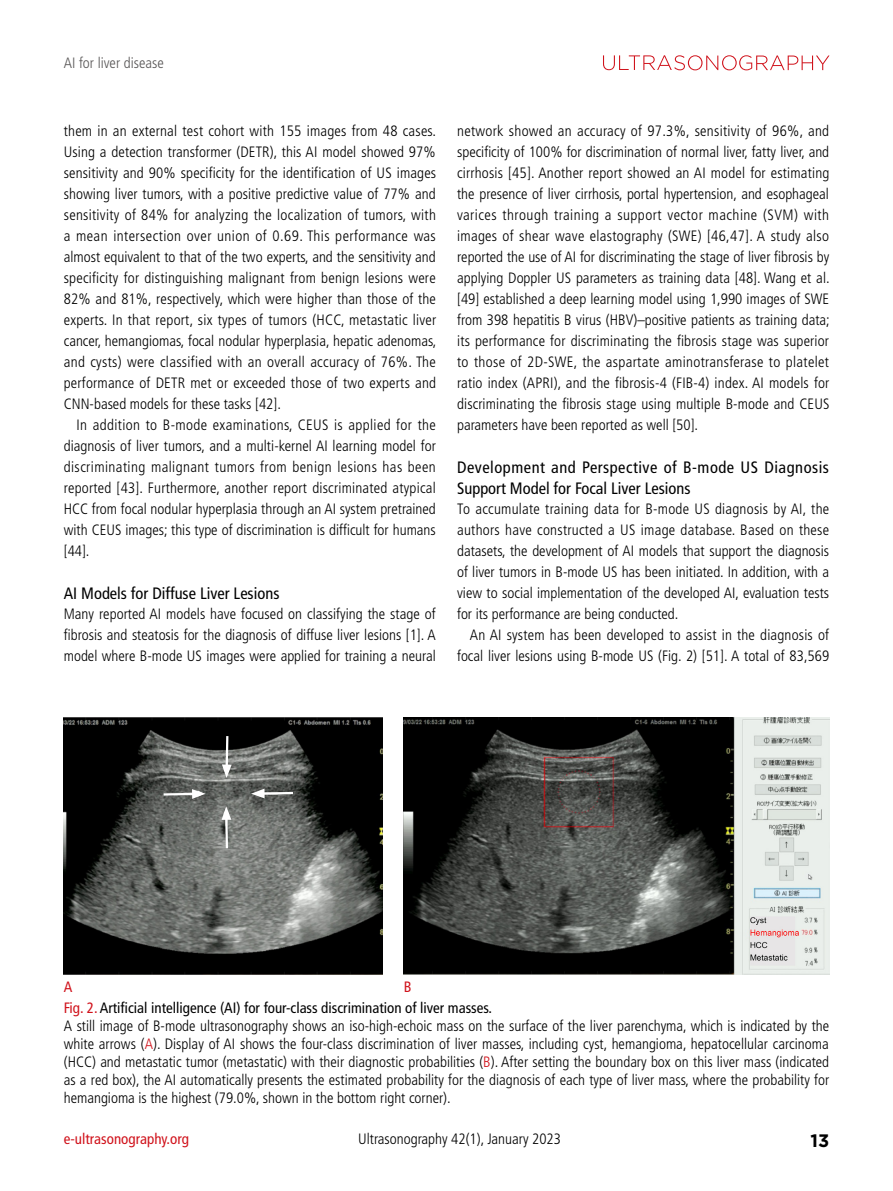
<style>
.page{position:relative;width:893px;height:1191px;background:#fff}
.page>*{position:absolute;margin:0;border:0;box-sizing:border-box;transform-origin:0 0}
.t1{font:700 18px "Gotham";color:#000}
.t2{font:condensed 16.5px/21px "Frutiger LT Std";letter-spacing:.03em;color:#000}
.t3{font:condensed 16.5px "Frutiger LT Std";color:#000}
.t4{font:300 condensed 15px/21px "Frutiger LT Std";color:#000;text-align:justify}
.t5{font:condensed 15px "Frutiger LT Std";color:#d0121b}
.t6{font:300 condensed 15px "Frutiger LT Std";color:#595757}
.s1{font-weight:400;color:#d0121b}
.s2{font-weight:400}
.s3{color:#d0121b}
</style>
<div class="page">
<svg style="left:603px;top:55px;width:226px;height:15px"></svg>
<img style="left:404px;top:718px;width:425px;height:256px">
<img style="left:64px;top:718px;width:319px;height:256px">
<svg style="left:222px;top:734px;width:10px;height:44px"></svg>
<svg style="left:161px;top:789px;width:45px;height:10px"></svg>
<svg style="left:222px;top:806px;width:9px;height:44px"></svg>
<svg style="left:251px;top:788px;width:44px;height:10px"></svg>
<p class="t6" style="left:64px;top:54px;width:102px">AI for liver disease</p>
<p class="t4" style="left:64px;top:120px;width:374px">them in an external test cohort with 155 images from 48 cases.<br>Using a detection transformer (DETR), this AI model showed 97% sensitivity and 90% specificity for the identification of US images showing liver tumors, with a positive predictive value of 77% and sensitivity of 84% for analyzing the localization of tumors, with a mean intersection over union of 0.69. This performance was almost equivalent to that of the two experts, and the sensitivity and specificity for distinguishing malignant from benign lesions were 82% and 81%, respectively, which were higher than those of the experts. In that report, six types of tumors (HCC, metastatic liver cancer, hemangiomas, focal nodular hyperplasia, hepatic adenomas, and cysts) were classified with an overall accuracy of 76%. The performance of DETR met or exceeded those of two experts and CNN-based models for these tasks [42].</p>
<p class="t4" style="left:64px;top:414px;width:374px;text-indent:13px">In addition to B-mode examinations, CEUS is applied for the diagnosis of liver tumors, and a multi-kernel AI learning model for discriminating malignant tumors from benign lesions has been reported [43]. Furthermore, another report discriminated atypical HCC from focal nodular hyperplasia through an AI system pretrained with CEUS images; this type of discrimination is difficult for humans [44].</p>
<p class="t3" style="left:64px;top:584px;width:217px">AI Models for Diffuse Liver Lesions</p>
<p class="t4" style="left:64px;top:603px;width:374px">Many reported AI models have focused on classifying the stage of fibrosis and steatosis for the diagnosis of diffuse liver lesions [1]. A model where B-mode US images were applied for training a neural</p>
<p class="t4" style="left:457px;top:120px;width:374px">network showed an accuracy of 97.3%, sensitivity of 96%, and specificity of 100% for discrimination of normal liver, fatty liver, and cirrhosis [45]. Another report showed an AI model for estimating the presence of liver cirrhosis, portal hypertension, and esophageal varices through training a support vector machine (SVM) with images of shear wave elastography (SWE) [46,47]. A study also reported the use of AI for discriminating the stage of liver fibrosis by applying Doppler US parameters as training data [48]. Wang et al. [49] established a deep learning model using 1,990 images of SWE from 398 hepatitis B virus (HBV)–positive patients as training data; its performance for discriminating the fibrosis stage was superior to those of 2D-SWE, the aspartate aminotransferase to platelet ratio index (APRI), and the fibrosis-4 (FIB-4) index. AI models for discriminating the fibrosis stage using multiple B-mode and CEUS parameters have been reported as well [50].</p>
<p class="t2" style="left:457px;top:457px;width:373px">Development and Perspective of B-mode US Diagnosis<br>Support Model for Focal Liver Lesions</p>
<p class="t4" style="left:457px;top:498px;width:374px">To accumulate training data for B-mode US diagnosis by AI, the authors have constructed a US image database. Based on these datasets, the development of AI models that support the diagnosis of liver tumors in B-mode US has been initiated. In addition, with a view to social implementation of the developed AI, evaluation tests for its performance are being conducted.</p>
<p class="t4" style="left:457px;top:624px;width:374px;text-align:right">An AI system has been developed to assist in the diagnosis of focal liver lesions using B-mode US (Fig. 2) [51]. A total of 83,569</p>
<p class="t5" style="left:64px;top:978px;width:10px">A</p>
<p class="t5" style="left:404px;top:978px;width:9px">B</p>
<p class="t4" style="left:64px;top:999px;width:767px;line-height:18px;text-align:left"><span class="s1">Fig. 2.</span> <span class="s2">Artificial intelligence (AI) for four-class discrimination of liver masses.<br></span>A still image of B-mode ultrasonography shows an iso-high-echoic mass on the surface of the liver parenchyma, which is indicated by the white arrows (<span class="s3">A</span>). Display of AI shows the four-class discrimination of liver masses, including cyst, hemangioma, hepatocellular carcinoma (HCC) and metastatic tumor (metastatic) with their diagnostic probabilities (<span class="s3">B</span>). After setting the boundary box on this liver mass (indicated as a red box), the AI automatically presents the estimated probability for the diagnosis of each type of liver mass, where the probability for hemangioma is the highest (79.0%, shown in the bottom right corner).</p>
<p class="t5" style="left:64px;top:1130px;width:127px">e-ultrasonography.org</p>
<p class="t4" style="left:358px;top:1128px;width:204px">Ultrasonography 42(1), January 2023</p>
<p class="t1" style="left:810px;top:1130px;width:20px">13</p>
</div>
